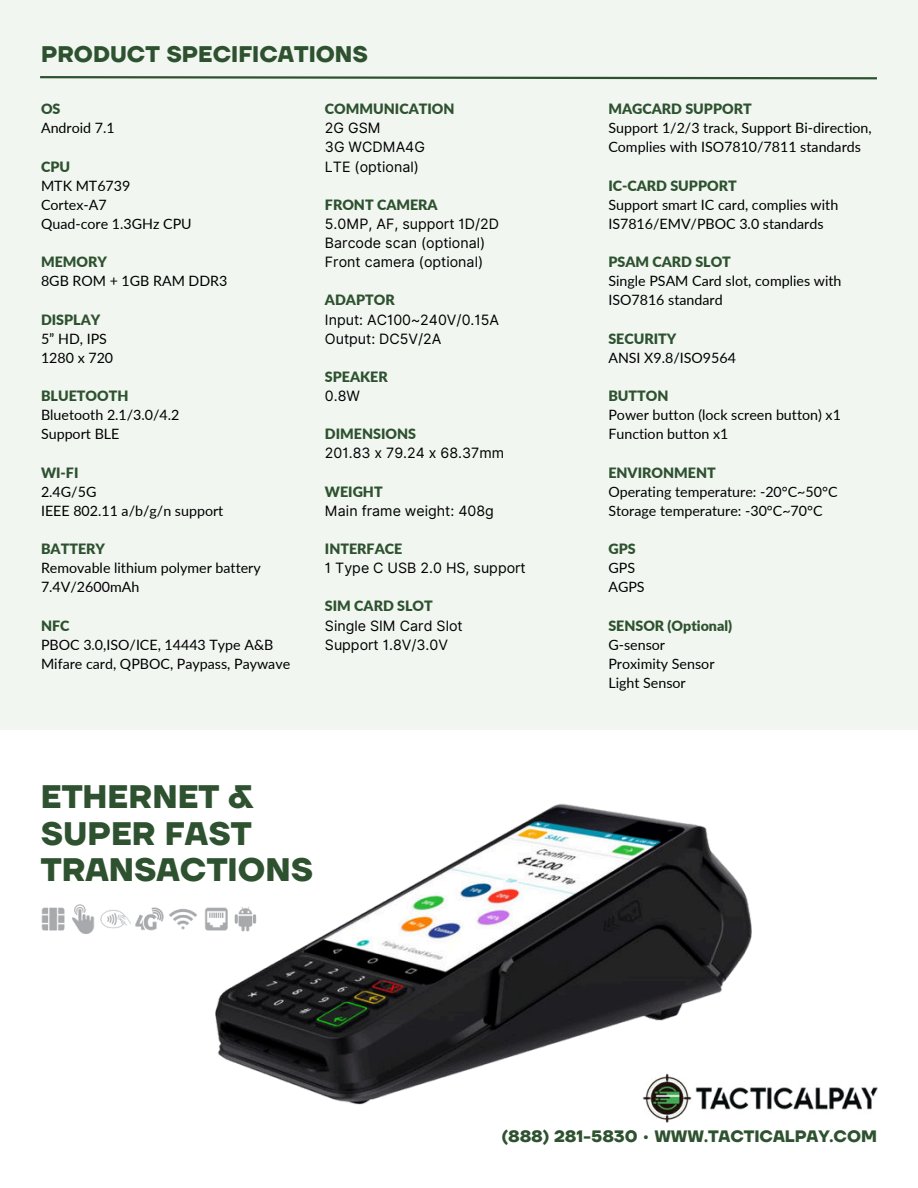
<style>
.page{position:relative;width:918px;height:1188px;background:#fff}
.page>*{position:absolute;margin:0;border:0;box-sizing:border-box;transform-origin:0 0}
.t1{font:700 32.4px/36.5px "TT Firs Neue";color:#2e522f}
.t2{font:700 22.5px "TT Firs Neue";color:#2e522f}
.t3{font:700 16.5px "TT Firs Neue";letter-spacing:-.005em;color:#2e522f}
.t4{font:14.25px/19.2px "Lato";color:#000}
.t5{font:14.25px/19.2px "Inter";color:#000}
.t6{font:900 14.25px "Lato";color:#2e522f}
</style>
<div class="page">
<div style="left:0;top:0;width:918px;height:729px;background:#f1f6f1"></div>
<img style="left:215px;top:803px;width:537px;height:320px">
<svg style="left:40px;top:76px;width:837px;height:4px"></svg>
<img style="left:41px;top:900px;width:225px;height:39px">
<img style="left:639px;top:1073px;width:239px;height:49px">
<h2 class="t2" style="left:41px;top:39px;width:328px">PRODUCT SPECIFICATIONS</h2>
<p class="t6" style="left:41px;top:98px;width:21px">OS</p>
<p class="t4" style="left:41px;top:118px;width:75px">Android 7.1</p>
<p class="t6" style="left:41px;top:156px;width:31px">CPU</p>
<p class="t4" style="left:41px;top:175px;width:152px">MTK MT6739<br>Cortex-A7<br>Quad-core 1.3GHz CPU</p>
<p class="t6" style="left:41px;top:251px;width:67px">MEMORY</p>
<p class="t4" style="left:41px;top:271px;width:188px">8GB ROM + 1GB RAM DDR3</p>
<p class="t6" style="left:41px;top:309px;width:61px">DISPLAY</p>
<p class="t4" style="left:41px;top:328px;width:74px">5” HD, IPS<br>1280 x 720</p>
<p class="t6" style="left:41px;top:385px;width:89px">BLUETOOTH</p>
<p class="t4" style="left:41px;top:405px;width:140px">Bluetooth 2.1/3.0/4.2<br>Support BLE</p>
<p class="t6" style="left:41px;top:462px;width:39px">WI-FI</p>
<p class="t4" style="left:41px;top:481px;width:184px">2.4G/5G<br>IEEE 802.11 a/b/g/n support</p>
<p class="t6" style="left:41px;top:538px;width:66px">BATTERY</p>
<p class="t4" style="left:41px;top:558px;width:221px">Removable lithium polymer battery<br>7.4V/2600mAh</p>
<p class="t6" style="left:41px;top:615px;width:30px">NFC</p>
<p class="t4" style="left:41px;top:634px;width:251px">PBOC 3.0,ISO/ICE, 14443 Type A&amp;B<br>Mifare card, QPBOC, Paypass, Paywave</p>
<p class="t6" style="left:325px;top:98px;width:131px">COMMUNICATION</p>
<p class="t5" style="left:325px;top:119px;width:102px">2G GSM<br>3G WCDMA4G<br>LTE (optional)</p>
<p class="t6" style="left:325px;top:194px;width:114px">FRONT CAMERA</p>
<p class="t5" style="left:325px;top:214px;width:176px">5.0MP, AF, support 1D/2D<br>Barcode scan (optional)<br>Front camera (optional)</p>
<p class="t6" style="left:325px;top:290px;width:71px">ADAPTOR</p>
<p class="t5" style="left:325px;top:310px;width:176px">Input: AC100~240V/0.15A<br>Output: DC5V/2A</p>
<p class="t6" style="left:325px;top:366px;width:64px">SPEAKER</p>
<p class="t5" style="left:325px;top:386px;width:37px">0.8W</p>
<p class="t6" style="left:325px;top:423px;width:93px">DIMENSIONS</p>
<p class="t5" style="left:325px;top:444px;width:181px">201.83 x 79.24 x 68.37mm</p>
<p class="t6" style="left:325px;top:481px;width:59px">WEIGHT</p>
<p class="t5" style="left:325px;top:501px;width:170px">Main frame weight: 408g</p>
<p class="t6" style="left:325px;top:538px;width:79px">INTERFACE</p>
<p class="t5" style="left:325px;top:559px;width:202px">1 Type C USB 2.0 HS, support</p>
<p class="t6" style="left:325px;top:596px;width:109px">SIM CARD SLOT</p>
<p class="t5" style="left:325px;top:616px;width:139px">Single SIM Card Slot<br>Support 1.8V/3.0V</p>
<h1 class="t1" style="left:41px;top:779px;width:274px">ETHERNET &amp;<br>SUPER FAST<br>TRANSACTIONS</h1>
<p class="t6" style="left:608px;top:98px;width:145px">MAGCARD SUPPORT</p>
<p class="t4" style="left:608px;top:118px;width:265px">Support 1/2/3 track, Support Bi-direction,<br>Complies with ISO7810/7811 standards</p>
<p class="t6" style="left:608px;top:175px;width:130px">IC-CARD SUPPORT</p>
<p class="t4" style="left:608px;top:194px;width:231px">Support smart IC card, complies with<br>IS7816/EMV/PBOC 3.0 standards</p>
<p class="t6" style="left:608px;top:251px;width:124px">PSAM CARD SLOT</p>
<p class="t4" style="left:608px;top:271px;width:235px">Single PSAM Card slot, complies with<br>ISO7816 standard</p>
<p class="t6" style="left:608px;top:328px;width:70px">SECURITY</p>
<p class="t4" style="left:608px;top:347px;width:129px">ANSI X9.8/ISO9564</p>
<p class="t6" style="left:608px;top:385px;width:62px">BUTTON</p>
<p class="t4" style="left:608px;top:405px;width:234px">Power button (lock screen button) x1<br>Function button x1</p>
<p class="t6" style="left:608px;top:462px;width:109px">ENVIRONMENT</p>
<p class="t4" style="left:608px;top:481px;width:231px">Operating temperature: -20°C~50°C<br>Storage temperature: -30°C~70°C</p>
<p class="t6" style="left:608px;top:538px;width:29px">GPS</p>
<p class="t4" style="left:608px;top:558px;width:38px">GPS<br>AGPS</p>
<p class="t6" style="left:608px;top:615px;width:125px">SENSOR (Optional)</p>
<p class="t4" style="left:608px;top:634px;width:108px">G-sensor<br>Proximity Sensor<br>Light Sensor</p>
<p class="t3" style="left:501px;top:1125px;width:377px">(888) 281-5830 • WWW.TACTICALPAY.COM</p>
</div>
